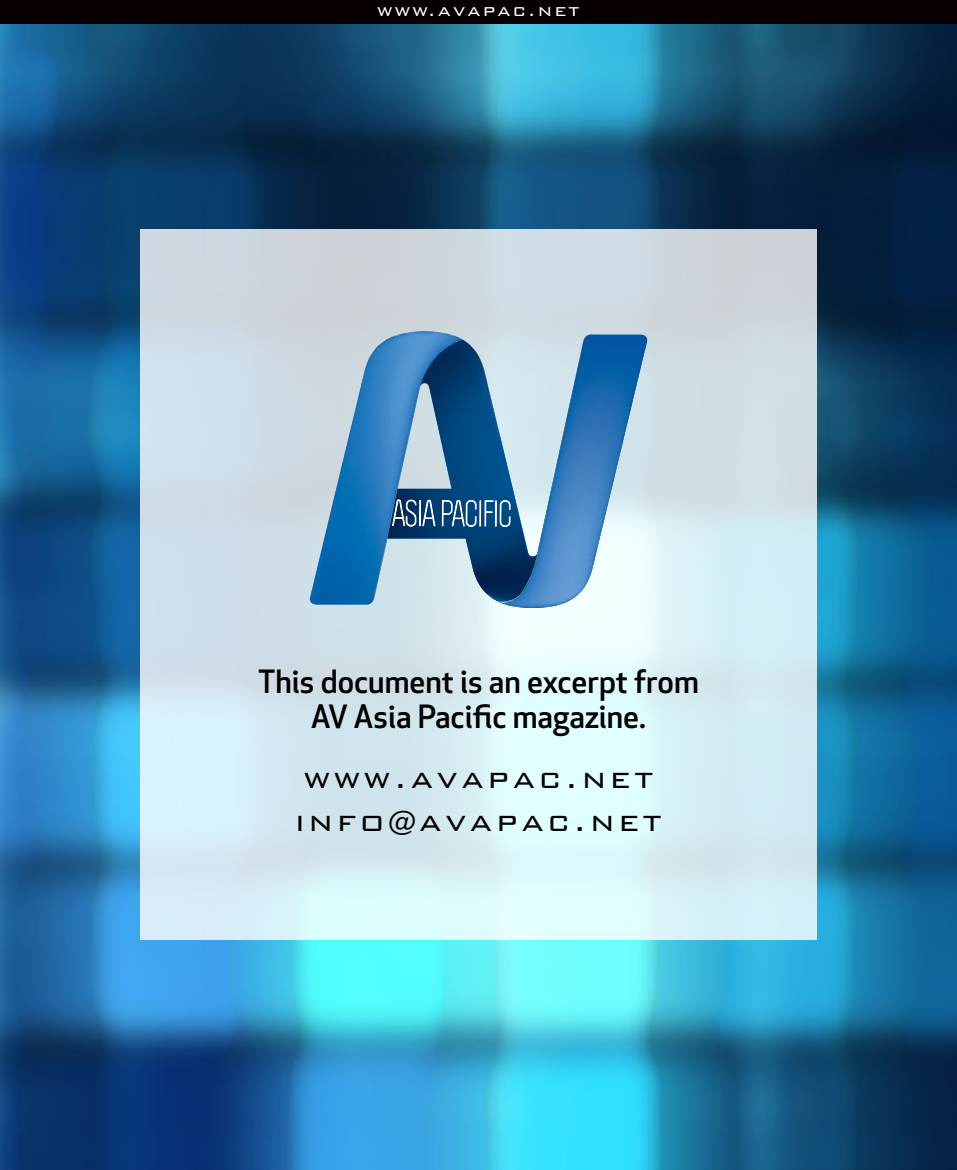
<style>
.page{position:relative;width:957px;height:1170px;background:#fff}
.page>*{position:absolute;margin:0;border:0;box-sizing:border-box;transform-origin:0 0}
.t1{font:300 35.85px/43px "Bank Gothic";letter-spacing:.1em;color:#000}
.t2{font:500 31.35px/35.2px "Apex New";color:#000;text-align:center}
.t3{font:300 21px "Bank Gothic";letter-spacing:.1em;color:#fff}
.s1{font-weight:500;font-size:28.2px}
</style>
<div class="page">
<img style="left:0;top:23px;width:957px;height:1146px">
<div style="left:0;top:0;width:957px;height:23px;background:#080000"></div>
<svg style="left:140px;top:230px;width:676px;height:710px;background:#d4e7ee"></svg>
<img style="left:310px;top:331px;width:152px;height:273px">
<img style="left:387px;top:335px;width:260px;height:273px">
<img style="left:497px;top:334px;width:150px;height:273px">
<svg style="left:392px;top:376px;width:118px;height:151px;background:#477ca5"></svg>
<p class="t3" style="left:377px;top:-6px;width:204px">www.avapac.net</p>
<p class="t2" style="left:258px;top:663px;width:442px">This document is an excerpt from<br>AV Asia Pacific magazine.</p>
<p class="t1" style="left:295px;top:753px;width:368px">www.avapac.net info<span class="s1">@</span>avapac.net</p>
</div>
